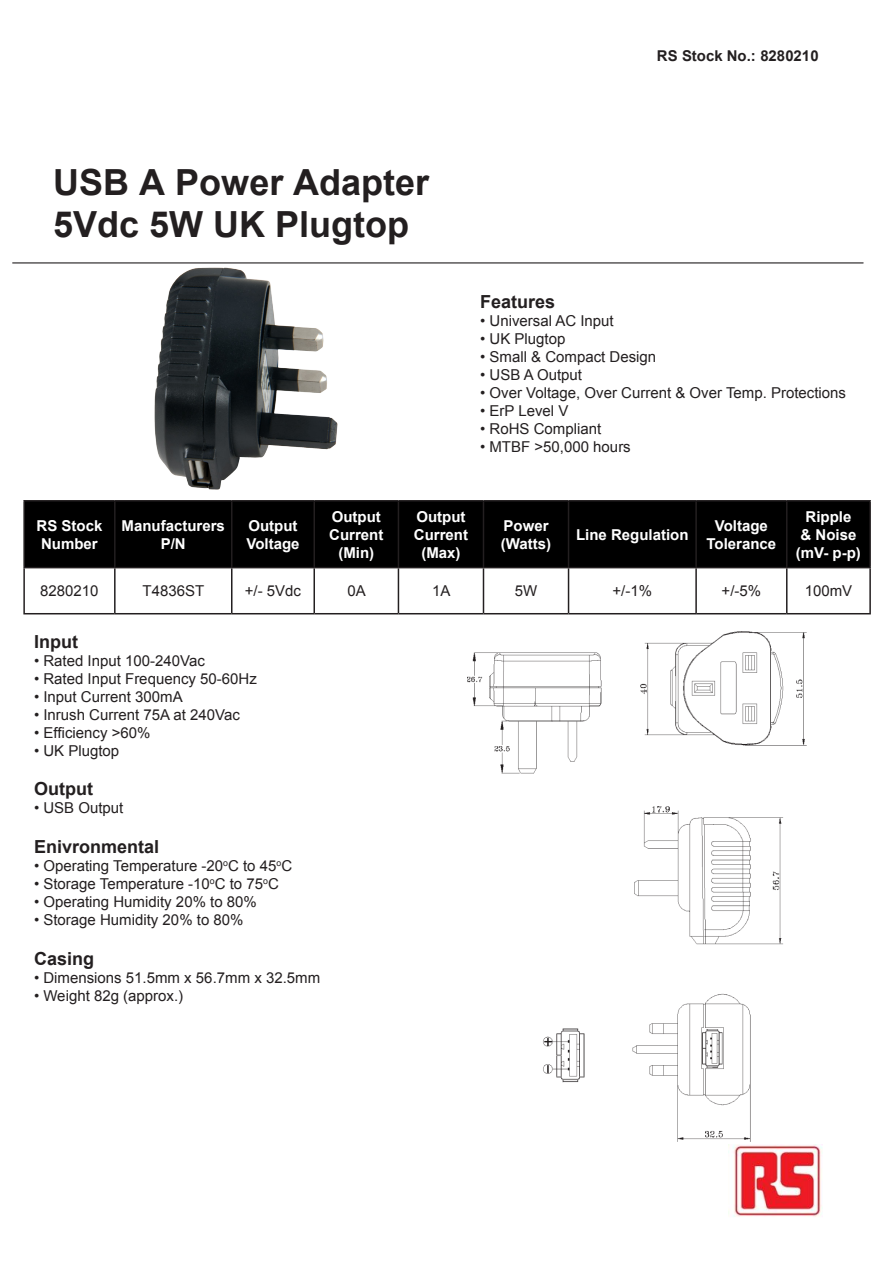
<style>
.page{position:relative;width:893px;height:1263px;background:#fff}
.page>*{position:absolute;margin:0;border:0;box-sizing:border-box;transform-origin:0 0}
.t1{font:700 36px/41.4px "Arial";color:#231f20}
.t2{font:700 18px "Arial";color:#231f20}
.t3{font:15px "Arial";color:#231f20}
.t4{font:700 15px/18px "Arial";color:#fff;text-align:center}
.t5{font:700 15px "Arial";color:#231f20}
</style>
<div class="page">
<img style="left:728px;top:1144px;width:95px;height:73px">
<hr style="left:13px;top:262px;width:850px;height:1px;background:#231f20">
<img style="left:151px;top:262px;width:190px;height:228px">
<div style="left:25px;top:501px;width:844px;height:66px;background:#000"></div>
<hr style="left:23px;top:500px;width:92px;height:1px;background:#231f20">
<hr style="left:23px;top:501px;width:2px;height:66px;background:#231f20">
<hr style="left:115px;top:500px;width:117px;height:1px;background:#231f20">
<hr style="left:114px;top:501px;width:2px;height:66px;background:#231f20">
<hr style="left:232px;top:500px;width:82px;height:1px;background:#231f20">
<hr style="left:231px;top:501px;width:1px;height:66px;background:#231f20">
<hr style="left:314px;top:500px;width:84px;height:1px;background:#231f20">
<hr style="left:313px;top:501px;width:2px;height:66px;background:#231f20">
<hr style="left:398px;top:500px;width:85px;height:1px;background:#231f20">
<hr style="left:398px;top:501px;width:1px;height:66px;background:#231f20">
<hr style="left:483px;top:500px;width:85px;height:1px;background:#231f20">
<hr style="left:483px;top:501px;width:1px;height:66px;background:#231f20">
<hr style="left:568px;top:500px;width:128px;height:1px;background:#231f20">
<hr style="left:568px;top:501px;width:1px;height:66px;background:#231f20">
<hr style="left:696px;top:500px;width:91px;height:1px;background:#231f20">
<hr style="left:695px;top:501px;width:2px;height:66px;background:#231f20">
<hr style="left:787px;top:500px;width:84px;height:1px;background:#231f20">
<hr style="left:786px;top:501px;width:1px;height:66px;background:#231f20">
<hr style="left:869px;top:501px;width:2px;height:66px;background:#231f20">
<hr style="left:23px;top:567px;width:92px;height:1px;background:#231f20">
<hr style="left:23px;top:568px;width:2px;height:45px;background:#231f20">
<hr style="left:115px;top:567px;width:117px;height:1px;background:#231f20">
<hr style="left:114px;top:568px;width:2px;height:45px;background:#231f20">
<hr style="left:232px;top:567px;width:82px;height:1px;background:#231f20">
<hr style="left:231px;top:568px;width:1px;height:45px;background:#231f20">
<hr style="left:314px;top:567px;width:84px;height:1px;background:#231f20">
<hr style="left:313px;top:568px;width:2px;height:45px;background:#231f20">
<hr style="left:398px;top:567px;width:85px;height:1px;background:#231f20">
<hr style="left:398px;top:568px;width:1px;height:45px;background:#231f20">
<hr style="left:483px;top:567px;width:85px;height:1px;background:#231f20">
<hr style="left:483px;top:568px;width:1px;height:45px;background:#231f20">
<hr style="left:568px;top:567px;width:128px;height:1px;background:#231f20">
<hr style="left:568px;top:568px;width:1px;height:45px;background:#231f20">
<hr style="left:696px;top:567px;width:91px;height:1px;background:#231f20">
<hr style="left:695px;top:568px;width:2px;height:45px;background:#231f20">
<hr style="left:787px;top:567px;width:84px;height:1px;background:#231f20">
<hr style="left:786px;top:568px;width:1px;height:45px;background:#231f20">
<hr style="left:869px;top:568px;width:2px;height:45px;background:#231f20">
<hr style="left:23px;top:613px;width:92px;height:1px;background:#231f20">
<hr style="left:115px;top:613px;width:117px;height:1px;background:#231f20">
<hr style="left:232px;top:613px;width:82px;height:1px;background:#231f20">
<hr style="left:314px;top:613px;width:84px;height:1px;background:#231f20">
<hr style="left:398px;top:613px;width:85px;height:1px;background:#231f20">
<hr style="left:483px;top:613px;width:85px;height:1px;background:#231f20">
<hr style="left:568px;top:613px;width:128px;height:1px;background:#231f20">
<hr style="left:696px;top:613px;width:91px;height:1px;background:#231f20">
<hr style="left:787px;top:613px;width:84px;height:1px;background:#231f20">
<img style="left:468px;top:631px;width:338px;height:510px">
<p class="t1" style="left:53px;top:163px;width:377px">USB A Power Adapter<br>5Vdc 5W UK Plugtop</p>
<p class="t5" style="left:657px;top:46px;width:163px">RS Stock No.: 8280210</p>
<p class="t2" style="left:480px;top:290px;width:77px">Features</p>
<p class="t3" style="left:480px;top:311px;width:135px">• Universal AC Input</p>
<p class="t3" style="left:480px;top:329px;width:87px">• UK Plugtop</p>
<p class="t3" style="left:480px;top:347px;width:178px">• Small &amp; Compact Design</p>
<p class="t3" style="left:480px;top:365px;width:103px">• USB A Output</p>
<p class="t3" style="left:480px;top:383px;width:367px">• Over Voltage, Over Current &amp; Over Temp. Protections</p>
<p class="t3" style="left:480px;top:401px;width:90px">• ErP Level V</p>
<p class="t3" style="left:480px;top:419px;width:123px">• RoHS Compliant</p>
<p class="t3" style="left:480px;top:437px;width:152px">• MTBF &gt;50,000 hours</p>
<p class="t4" style="left:37px;top:517px;width:67px">RS Stock<br>Number</p>
<p class="t4" style="left:122px;top:517px;width:105px">Manufacturers<br>P/N</p>
<p class="t4" style="left:246px;top:517px;width:55px;text-align:left">Output<br>Voltage</p>
<p class="t4" style="left:329px;top:508px;width:56px">Output<br>Current (Min)</p>
<p class="t4" style="left:414px;top:508px;width:56px">Output<br>Current (Max)</p>
<p class="t4" style="left:501px;top:517px;width:52px;text-align:left">Power (Watts)</p>
<p class="t4" style="left:576px;top:526px;width:114px">Line Regulation</p>
<p class="t4" style="left:707px;top:517px;width:71px">Voltage<br>Tolerance</p>
<p class="t4" style="left:796px;top:508px;width:66px">Ripple<br>&amp; Noise (mV- p-p)</p>
<p class="t3" style="left:40px;top:581px;width:60px">8280210</p>
<p class="t3" style="left:143px;top:581px;width:63px">T4836ST</p>
<p class="t3" style="left:245px;top:581px;width:58px">+/- 5Vdc</p>
<p class="t3" style="left:348px;top:581px;width:20px">0A</p>
<p class="t3" style="left:432px;top:581px;width:20px">1A</p>
<p class="t3" style="left:515px;top:581px;width:24px">5W</p>
<p class="t3" style="left:612px;top:581px;width:41px">+/-1%</p>
<p class="t3" style="left:722px;top:581px;width:41px">+/-5%</p>
<p class="t3" style="left:805px;top:581px;width:49px">100mV</p>
<p class="t2" style="left:34px;top:629px;width:45px">Input</p>
<p class="t3" style="left:34px;top:651px;width:172px">• Rated Input 100-240Vac</p>
<p class="t3" style="left:34px;top:669px;width:224px">• Rated Input Frequency 50-60Hz</p>
<p class="t3" style="left:34px;top:687px;width:150px">• Input Current 300mA</p>
<p class="t3" style="left:34px;top:705px;width:207px">• Inrush Current 75A at 240Vac</p>
<p class="t3" style="left:34px;top:723px;width:118px">• Efficiency &gt;60%</p>
<p class="t3" style="left:34px;top:741px;width:87px">• UK Plugtop</p>
<p class="t2" style="left:34px;top:777px;width:60px">Output</p>
<p class="t3" style="left:34px;top:798px;width:91px">• USB Output</p>
<p class="t2" style="left:34px;top:835px;width:127px">Enivronmental</p>
<p class="t3" style="left:34px;top:856px;width:260px">• Operating Temperature -20<sup>o</sup>C to 45<sup>o</sup>C</p>
<p class="t3" style="left:34px;top:874px;width:246px">• Storage Temperature -10<sup>o</sup>C to 75<sup>o</sup>C</p>
<p class="t3" style="left:34px;top:892px;width:224px">• Operating Humidity 20% to 80%</p>
<p class="t3" style="left:34px;top:910px;width:211px">• Storage Humidity 20% to 80%</p>
<p class="t2" style="left:34px;top:946px;width:62px">Casing</p>
<p class="t3" style="left:34px;top:967px;width:288px">• Dimensions 51.5mm x 56.7mm x 32.5mm</p>
<p class="t3" style="left:34px;top:985px;width:151px">• Weight 82g (approx.)</p>
</div>
